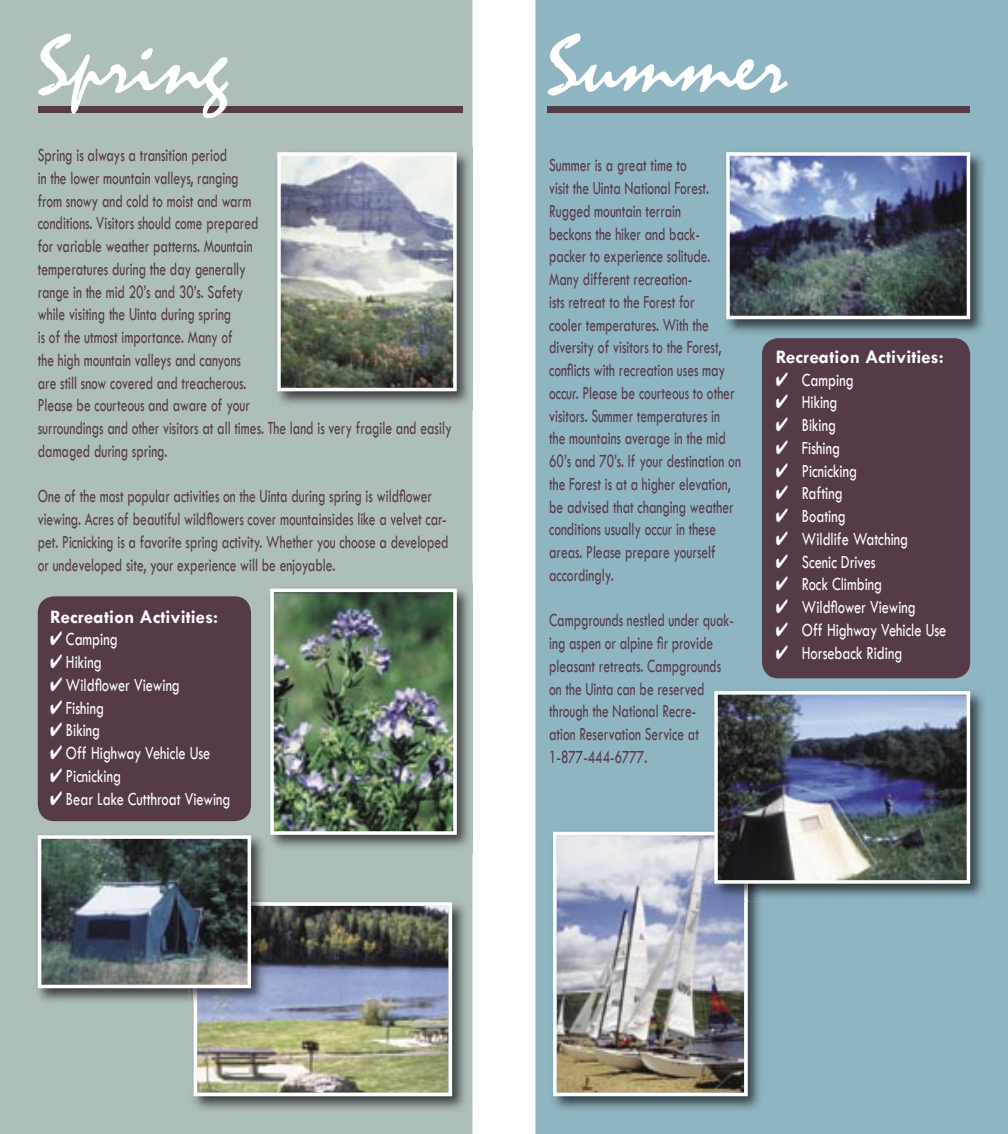
<style>
.page{position:relative;width:1008px;height:1134px;background:#fff}
.page>*{position:absolute;margin:0;border:0;box-sizing:border-box;transform-origin:0 0}
.t1{font:84px "Mistral";color:#fff;scale:1.12 1}
.t2{font:19.25px/22.8px "Tw Cen";color:#553a48;scale:.7 1}
.t3{font:19.25px "Tw Cen";color:#fff;scale:.75 1}
.t4{font:700 19.25px "Tw Cen";color:#fff}
</style>
<div class="page">
<div style="left:0;top:0;width:472px;height:1134px;background:#aebfba"></div>
<div style="left:536px;top:0;width:472px;height:1134px;background:#90b5c2"></div>
<div style="left:38px;top:596px;width:213px;height:225px;background:#553a48"></div>
<div style="left:762px;top:338px;width:208px;height:340px;background:#553a48"></div>
<div style="left:38px;top:106px;width:425px;height:7px;background:#553a48"></div>
<div style="left:547px;top:106px;width:423px;height:7px;background:#553a48"></div>
<img style="left:189px;top:897px;width:281px;height:217px">
<img style="left:194px;top:902px;width:258px;height:194px">
<img style="left:548px;top:827px;width:217px;height:287px">
<img style="left:553px;top:832px;width:195px;height:264px">
<img style="left:721px;top:147px;width:266px;height:189px">
<img style="left:726px;top:152px;width:244px;height:167px">
<img style="left:709px;top:686px;width:279px;height:215px">
<img style="left:709px;top:827px;width:56px;height:74px">
<img style="left:709px;top:832px;width:39px;height:69px">
<img style="left:714px;top:691px;width:256px;height:193px">
<img style="left:272px;top:147px;width:201px;height:263px">
<img style="left:471px;top:147px;width:1px;height:263px">
<img style="left:277px;top:152px;width:180px;height:239px">
<img style="left:265px;top:584px;width:208px;height:269px">
<img style="left:471px;top:584px;width:1px;height:269px">
<img style="left:270px;top:589px;width:187px;height:246px">
<img style="left:33px;top:830px;width:236px;height:175px">
<img style="left:189px;top:897px;width:80px;height:108px">
<img style="left:194px;top:902px;width:75px;height:103px">
<img style="left:265px;top:830px;width:4px;height:23px">
<svg style="left:38px;top:835px;width:213px;height:153px;background:#5b6569"></svg>
<h1 class="t1" style="left:38px;top:16px;width:172px">Spring</h1>
<p class="t2" style="left:38px;top:144px;width:593px">Spring is always a transition period<br>in the lower mountain valleys, ranging<br>from snowy and cold to moist and warm<br>conditions. Visitors should come prepared<br>for variable weather patterns. Mountain<br>temperatures during the day generally<br>range in the mid 20’s and 30’s. Safety<br>while visiting the Uinta during spring<br>is of the utmost importance. Many of<br>the high mountain valleys and canyons<br>are still snow covered and treacherous.<br>Please be courteous and aware of your<br>surroundings and other visitors at all times. The land is very fragile and easily damaged during spring.</p>
<p class="t2" style="left:38px;top:485px;width:588px">One of the most popular activities on the Uinta during spring is wildflower viewing. Acres of beautiful wildflowers cover mountainsides like a velvet car&shy;pet. Picnicking is a favorite spring activity. Whether you choose a developed or undeveloped site, your experience will be enjoyable.</p>
<p class="t4" style="left:50px;top:605px;width:170px">Recreation Activities:</p>
<p class="t3" style="left:50px;top:628px;width:91px">✔ Camping</p>
<p class="t3" style="left:50px;top:650px;width:70px">✔ Hiking</p>
<p class="t3" style="left:50px;top:673px;width:174px">✔ Wildflower Viewing</p>
<p class="t3" style="left:50px;top:696px;width:73px">✔ Fishing</p>
<p class="t3" style="left:50px;top:719px;width:68px">✔ Biking</p>
<p class="t3" style="left:50px;top:741px;width:215px">✔ Off Highway Vehicle Use</p>
<p class="t3" style="left:50px;top:764px;width:96px">✔ Picnicking</p>
<p class="t3" style="left:50px;top:787px;width:242px">✔ Bear Lake Cutthroat Viewing</p>
<h1 class="t1" style="left:547px;top:16px;width:216px">Summer</h1>
<p class="t2" style="left:549px;top:154px;width:275px">Summer is a great time to<br>visit the Uinta National Forest.<br>Rugged mountain terrain<br>beckons the hiker and back&shy;packer to experience solitude.<br>Many different recreation-<br>ists retreat to the Forest for<br>cooler temperatures. With the diversity of visitors to the Forest, conflicts with recreation uses may occur. Please be courteous to other visitors. Summer temperatures in the mountains average in the mid<br>60’s and 70’s. If your destination on the Forest is at a higher elevation, be advised that changing weather conditions usually occur in these areas. Please prepare yourself accordingly.</p>
<p class="t2" style="left:549px;top:609px;width:266px">Campgrounds nestled under quak&shy;ing aspen or alpine fir provide pleasant retreats. Campgrounds on the Uinta can be reserved through the National Recre-<br>ation Reservation Service at<br>1-877-444-6777.</p>
<p class="t4" style="left:776px;top:345px;width:170px">Recreation Activities:</p>
<p class="t3" style="left:776px;top:368px;width:105px">✔ Camping</p>
<p class="t3" style="left:776px;top:391px;width:84px">✔ Hiking</p>
<p class="t3" style="left:776px;top:413px;width:82px">✔ Biking</p>
<p class="t3" style="left:776px;top:436px;width:87px">✔ Fishing</p>
<p class="t3" style="left:776px;top:459px;width:110px">✔ Picnicking</p>
<p class="t3" style="left:776px;top:482px;width:91px">✔ Rafting</p>
<p class="t3" style="left:776px;top:504px;width:95px">✔ Boating</p>
<p class="t3" style="left:776px;top:527px;width:178px">✔ Wildlife Watching</p>
<p class="t3" style="left:776px;top:550px;width:135px">✔ Scenic Drives</p>
<p class="t3" style="left:776px;top:573px;width:144px">✔ Rock Climbing</p>
<p class="t3" style="left:776px;top:595px;width:188px">✔ Wildflower Viewing</p>
<p class="t3" style="left:776px;top:618px;width:229px">✔ Off Highway Vehicle Use</p>
<p class="t3" style="left:776px;top:641px;width:170px">✔ Horseback Riding</p>
</div>
